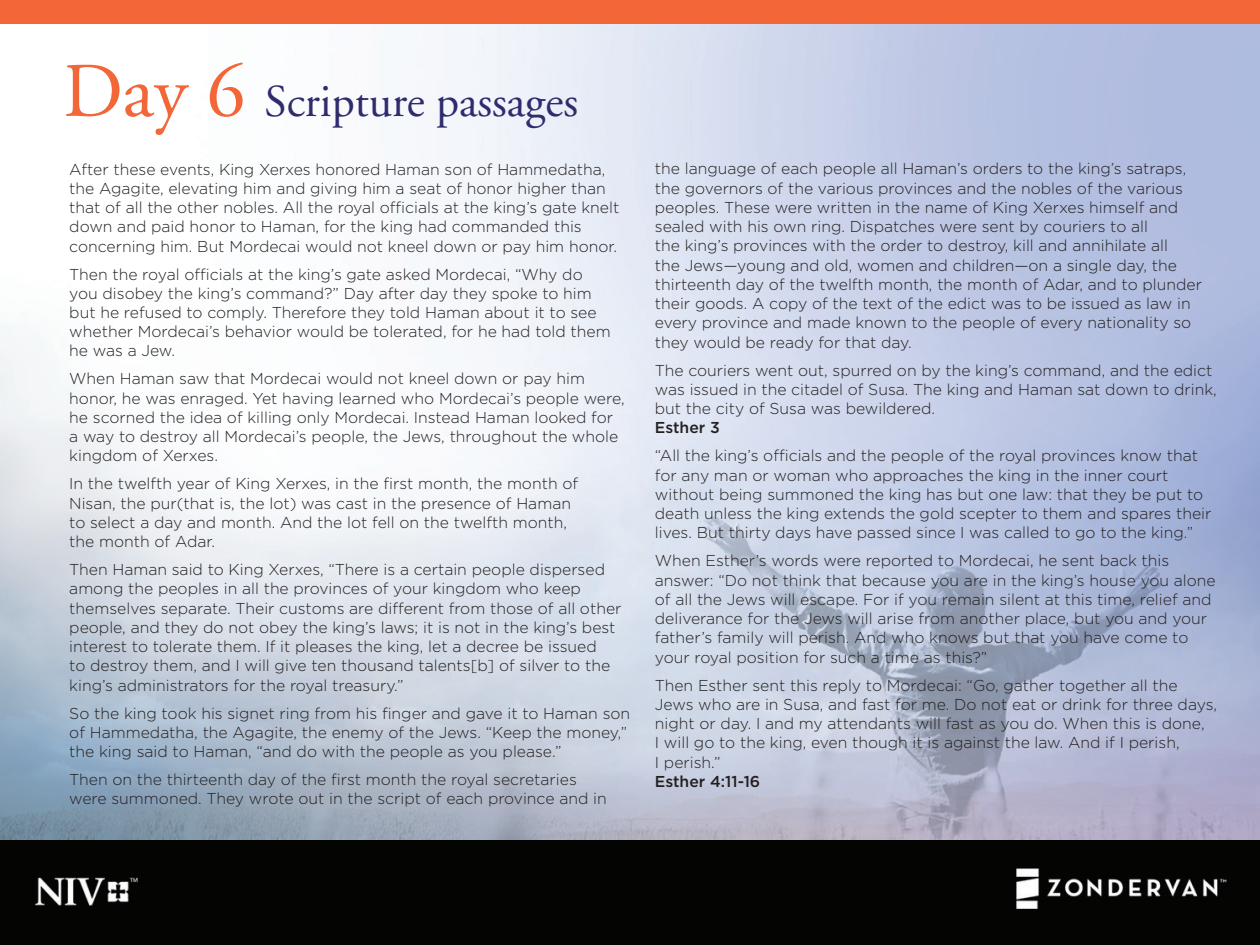
<style>
.page{position:relative;width:1260px;height:945px;background:#fff}
.page>*{position:absolute;margin:0;border:0;box-sizing:border-box;transform-origin:0 0}
.t1{font:45.5px "Adobe Garamond";color:#2f2c6e}
.t2{font:300 15.75px/19.2px "Gotham";color:#231f20}
.t3{font:500 15.75px "Gotham";color:#231f20}
.s1{font-size:77px;color:#f26638}
</style>
<div class="page">
<img style="left:0;top:24px;width:1260px;height:921px">
<div style="left:0;top:0;width:1260px;height:24px;background:#f26638"></div>
<h1 class="t1" style="left:63px;top:77px;width:517px"><span class="s1">Day 6</span> Scripture passages</h1>
<p class="t2" style="left:69px;top:159px;width:552px">After these events, King Xerxes honored Haman son of Hammedatha, the Agagite, elevating him and giving him a seat of honor higher than that of all the other nobles. All the royal officials at the king’s gate knelt down and paid honor to Haman, for the king had commanded this concerning him. But Mordecai would not kneel down or pay him honor.</p>
<p class="t2" style="left:69px;top:264px;width:543px">Then the royal officials at the king’s gate asked Mordecai, “Why do you disobey the king’s command?” Day after day they spoke to him but he refused to comply. Therefore they told Haman about it to see whether Mordecai’s behavior would be tolerated, for he had told them he was a Jew.</p>
<p class="t2" style="left:69px;top:369px;width:557px">When Haman saw that Mordecai would not kneel down or pay him honor, he was enraged. Yet having learned who Mordecai’s people were, he scorned the idea of killing only Mordecai. Instead Haman looked for a way to destroy all Mordecai’s people, the Jews, throughout the whole kingdom of Xerxes.</p>
<p class="t2" style="left:69px;top:474px;width:510px">In the twelfth year of King Xerxes, in the first month, the month of Nisan, the pur(that is, the lot) was cast in the presence of Haman to select a day and month. And the lot fell on the twelfth month, the month of Adar.</p>
<p class="t2" style="left:69px;top:560px;width:554px">Then Haman said to King Xerxes, “There is a certain people dispersed among the peoples in all the provinces of your kingdom who keep themselves separate. Their customs are different from those of all other people, and they do not obey the king’s laws; it is not in the king’s best interest to tolerate them. If it pleases the king, let a decree be issued<br>to destroy them, and I will give ten thousand talents[b] of silver to the king’s administrators for the royal treasury.”</p>
<p class="t2" style="left:69px;top:703px;width:562px">So the king took his signet ring from his finger and gave it to Haman son of Hammedatha, the Agagite, the enemy of the Jews. “Keep the money,” the king said to Haman, “and do with the people as you please.”</p>
<p class="t2" style="left:69px;top:770px;width:539px">Then on the thirteenth day of the first month the royal secretaries were summoned. They wrote out in the script of each province and in</p>
<p class="t2" style="left:655px;top:159px;width:549px">the language of each people all Haman’s orders to the king’s satraps, the governors of the various provinces and the nobles of the various peoples. These were written in the name of King Xerxes himself and sealed with his own ring. Dispatches were sent by couriers to all<br>the king’s provinces with the order to destroy, kill and annihilate all<br>the Jews—young and old, women and children—on a single day, the thirteenth day of the twelfth month, the month of Adar, and to plunder their goods. A copy of the text of the edict was to be issued as law in every province and made known to the people of every nationality so they would be ready for that day.</p>
<p class="t2" style="left:655px;top:360px;width:563px">The couriers went out, spurred on by the king’s command, and the edict was issued in the citadel of Susa. The king and Haman sat down to drink, but the city of Susa was bewildered.</p>
<p class="t3" style="left:655px;top:419px;width:66px">Esther 3</p>
<p class="t2" style="left:655px;top:446px;width:558px">“All the king’s officials and the people of the royal provinces know that for any man or woman who approaches the king in the inner court without being summoned the king has but one law: that they be put to death unless the king extends the gold scepter to them and spares their lives. But thirty days have passed since I was called to go to the king.”</p>
<p class="t2" style="left:655px;top:551px;width:562px">When Esther’s words were reported to Mordecai, he sent back this answer: “Do not think that because you are in the king’s house you alone of all the Jews will escape. For if you remain silent at this time, relief and deliverance for the Jews will arise from another place, but you and your father’s family will perish. And who knows but that you have come to your royal position for such a time as this?”</p>
<p class="t2" style="left:655px;top:675px;width:564px">Then Esther sent this reply to Mordecai: “Go, gather together all the Jews who are in Susa, and fast for me. Do not eat or drink for three days, night or day. I and my attendants will fast as you do. When this is done,<br>I will go to the king, even though it is against the law. And if I perish,<br>I perish.”</p>
<p class="t3" style="left:655px;top:772px;width:107px">Esther 4:11-16</p>
</div>
